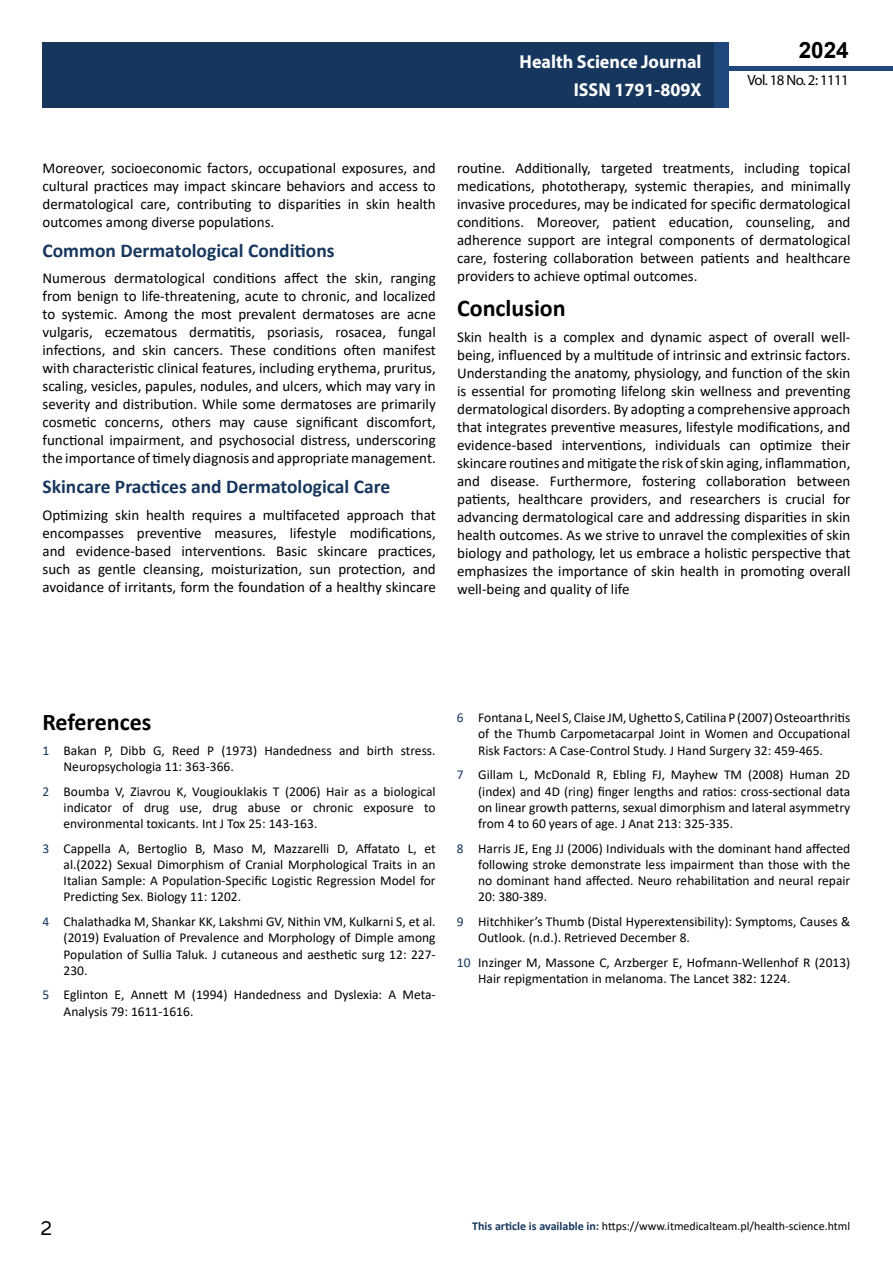
<style>
.page{position:relative;width:893px;height:1263px;background:#fff}
.page>*{position:absolute;margin:0;border:0;box-sizing:border-box;transform-origin:0 0}
.t1{font:25.5px "Tunga";color:#000}
.t2{font:700 24px "Calibri";color:#000}
.t3{font:700 22.5px "Arial";color:#000}
.t4{font:700 19.5px "Calibri";color:#16365d}
.t5{font:700 18.75px/27.2px "Myriad Pro";color:#fff;text-align:right;scale:.96 1}
.t6{font:15px/18px "Calibri";color:#000;text-align:justify}
.t7{font:14.85px "Myriad Pro";letter-spacing:-.04em;color:#000}
.t8{font:13.5px/16.2px "Calibri";color:#000;text-align:justify}
.t9{font:12px "Calibri";color:#000}
.s1{color:#16365d}
.s2{font-weight:700;color:#16375d}
</style>
<div class="page">
<div style="left:722px;top:66px;width:171px;height:5px;background:#1f497d"></div>
<div style="left:43px;top:42px;width:671px;height:66px;background:#16365d"></div>
<div style="left:714px;top:42px;width:15px;height:66px;background:#1f497d"></div>
<p class="t5" style="left:520px;top:48px;width:191px">Health Science Journal<br>ISSN 1791-809X</p>
<h3 class="t3" style="left:799px;top:35px;width:52px">2024</h3>
<p class="t7" style="left:747px;top:71px;width:103px">Vol. 18 No. 2: 1111</p>
<p class="t6" style="left:43px;top:158px;width:395px">Moreover, socioeconomic factors, occupational exposures, and cultural practices may impact skincare behaviors and access to dermatological care, contributing to disparities in skin health outcomes among diverse populations.</p>
<h3 class="t4" style="left:43px;top:236px;width:294px">Common Dermatological Conditions</h3>
<p class="t6" style="left:43px;top:269px;width:395px">Numerous dermatological conditions affect the skin, ranging from benign to life-threatening, acute to chronic, and localized to systemic. Among the most prevalent dermatoses are acne vulgaris, eczematous dermatitis, psoriasis, rosacea, fungal infections, and skin cancers. These conditions often manifest with characteristic clinical features, including erythema, pruritus, scaling, vesicles, papules, nodules, and ulcers, which may vary in severity and distribution. While some dermatoses are primarily cosmetic concerns, others may cause significant discomfort, functional impairment, and psychosocial distress, underscoring the importance of timely diagnosis and appropriate management.</p>
<h3 class="t4" style="left:43px;top:473px;width:349px">Skincare Practices and Dermatological Care</h3>
<p class="t6" style="left:43px;top:505px;width:395px">Optimizing skin health requires a multifaceted approach that encompasses preventive measures, lifestyle modifications, and evidence-based interventions. Basic skincare practices, such as gentle cleansing, moisturization, sun protection, and avoidance of irritants, form the foundation of a healthy skincare</p>
<p class="t6" style="left:457px;top:158px;width:395px">routine. Additionally, targeted treatments, including topical medications, phototherapy, systemic therapies, and minimally invasive procedures, may be indicated for specific dermatological conditions. Moreover, patient education, counseling, and adherence support are integral components of dermatological care, fostering collaboration between patients and healthcare providers to achieve optimal outcomes.</p>
<h2 class="t2" style="left:457px;top:291px;width:110px">Conclusion</h2>
<p class="t6" style="left:457px;top:328px;width:395px">Skin health is a complex and dynamic aspect of overall well&shy;being, influenced by a multitude of intrinsic and extrinsic factors.<br>Understanding the anatomy, physiology, and function of the skin is essential for promoting lifelong skin wellness and preventing dermatological disorders. By adopting a comprehensive approach that integrates preventive measures, lifestyle modifications, and evidence-based interventions, individuals can optimize their skincare routines and mitigate the risk of skin aging, inflammation, and disease. Furthermore, fostering collaboration between patients, healthcare providers, and researchers is crucial for advancing dermatological care and addressing disparities in skin health outcomes. As we strive to unravel the complexities of skin biology and pathology, let us embrace a holistic perspective that emphasizes the importance of skin health in promoting overall well-being and quality of life</p>
<h2 class="t2" style="left:42px;top:705px;width:111px">References</h2>
<p class="t8" style="left:64px;top:742px;width:374px;text-indent:-21px"><span class="s1">1</span> Bakan P, Dibb G, Reed P (1973) Handedness and birth stress.<br>Neuropsychologia 11: 363-366.</p>
<p class="t8" style="left:64px;top:783px;width:374px;text-indent:-21px"><span class="s1">2</span> Boumba V, Ziavrou K, Vougiouklakis T (2006) Hair as a biological indicator of drug use, drug abuse or chronic exposure to environmental toxicants. Int J Tox 25: 143-163.</p>
<p class="t8" style="left:64px;top:840px;width:374px;text-indent:-21px"><span class="s1">3</span> Cappella A, Bertoglio B, Maso M, Mazzarelli D, Affatato L, et al.(2022) Sexual Dimorphism of Cranial Morphological Traits in an Italian Sample: A Population-Specific Logistic Regression Model for Predicting Sex. Biology 11: 1202.</p>
<p class="t8" style="left:64px;top:913px;width:374px;text-indent:-21px"><span class="s1">4</span> Chalathadka M, Shankar KK, Lakshmi GV, Nithin VM, Kulkarni S, et al. (2019) Evaluation of Prevalence and Morphology of Dimple among Population of Sullia Taluk. J cutaneous and aesthetic surg 12: 227- 230.</p>
<p class="t8" style="left:64px;top:986px;width:374px;text-indent:-21px"><span class="s1">5</span> Eglinton E, Annett M (1994) Handedness and Dyslexia: A Meta-<br>Analysis 79: 1611-1616.</p>
<p class="t8" style="left:478px;top:709px;width:374px;text-indent:-21px"><span class="s1">6</span> Fontana L, Neel S, Claise JM, Ughetto S, Catilina P (2007) Osteoarthritis of the Thumb Carpometacarpal Joint in Women and Occupational Risk Factors: A Case-Control Study. J Hand Surgery 32: 459-465.</p>
<p class="t8" style="left:478px;top:766px;width:374px;text-indent:-21px"><span class="s1">7</span> Gillam L, McDonald R, Ebling FJ, Mayhew TM (2008) Human 2D (index) and 4D (ring) finger lengths and ratios: cross-sectional data on linear growth patterns, sexual dimorphism and lateral asymmetry from 4 to 60 years of age. J Anat 213: 325-335.</p>
<p class="t8" style="left:478px;top:840px;width:374px;text-indent:-21px"><span class="s1">8</span> Harris JE, Eng JJ (2006) Individuals with the dominant hand affected following stroke demonstrate less impairment than those with the no dominant hand affected. Neuro rehabilitation and neural repair 20: 380-389.</p>
<p class="t8" style="left:478px;top:913px;width:374px;text-indent:-21px"><span class="s1">9</span> Hitchhiker’s Thumb (Distal Hyperextensibility): Symptoms, Causes &amp;<br>Outlook. (n.d.). Retrieved December 8.</p>
<p class="t8" style="left:478px;top:954px;width:374px;text-indent:-21px"><span class="s1">10</span> Inzinger M, Massone C, Arzberger E, Hofmann-Wellenhof R (2013)<br>Hair repigmentation in melanoma. The Lancet 382: 1224.</p>
<h1 class="t1" style="left:41px;top:1211px;width:13px">2</h1>
<p class="t9" style="left:472px;top:1217px;width:380px"><span class="s2">This article is available in:</span> https://www.itmedicalteam.pl/health-science.html</p>
</div>
